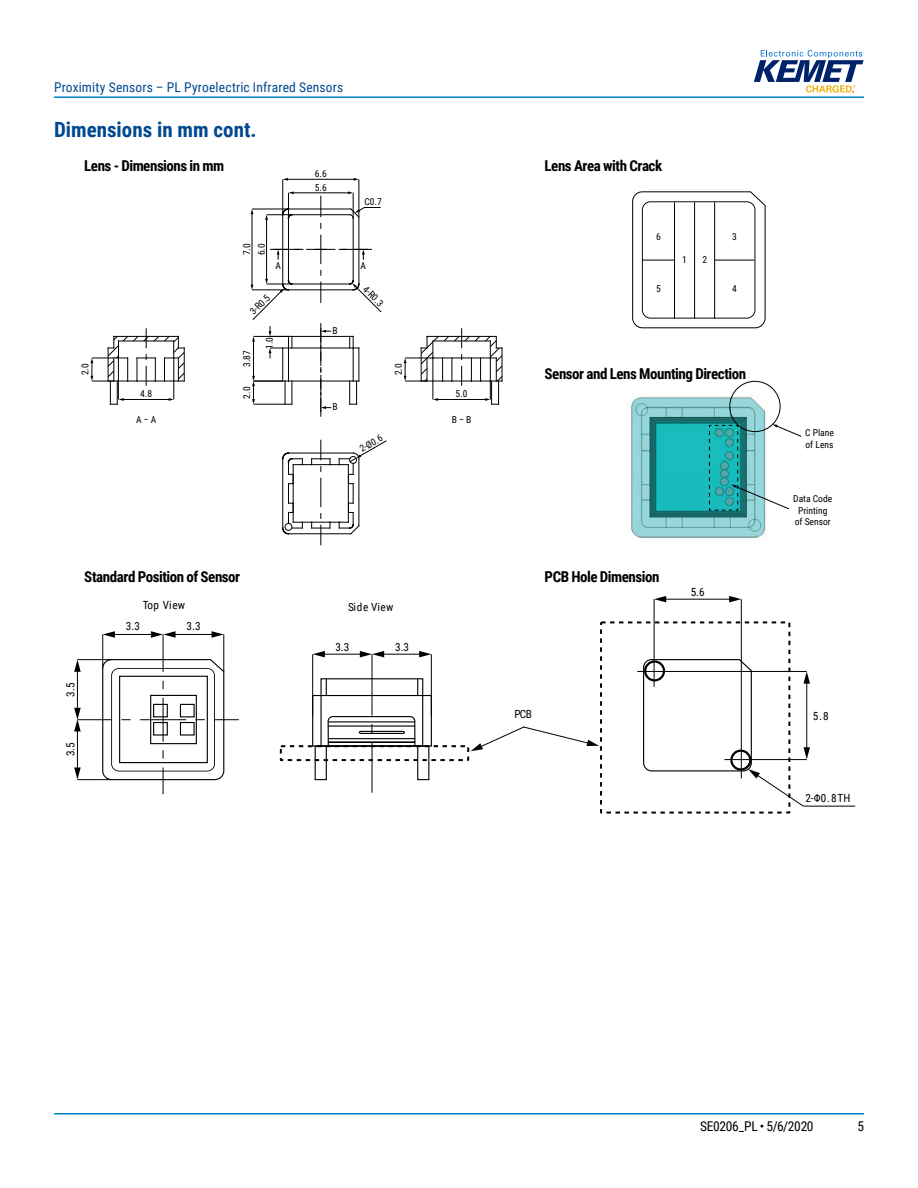
<style>
.page{position:relative;width:918px;height:1188px;background:#fff}
.page>*{position:absolute;margin:0;border:0;box-sizing:border-box;transform-origin:0 0}
.t1{font:700 21px "Roboto Condensed";color:#004990}
.t2{font:700 15px "Roboto Condensed";letter-spacing:-.03em;color:#000}
.t3{font:13.5px "Roboto Condensed";letter-spacing:.015em;color:#004990}
.t4{font:13.5px "Roboto Condensed";letter-spacing:-.025em;color:#000}
.t5{font:11.25px "Roboto Condensed";letter-spacing:.02em;color:#000}
.t6{font:9.6px/11.4px "Roboto Condensed";color:#000}
</style>
<div class="page">
<hr style="left:54px;top:1113px;width:810px;height:2px;background:#007dc3">
<hr style="left:54px;top:96px;width:810px;height:2px;background:#007dc3">
<svg style="left:754px;top:50px;width:110px;height:43px"></svg>
<img style="left:629px;top:394px;width:137px;height:145px">
<div style="left:730px;top:381px;width:50px;height:51px;border:1px solid #000;border-radius:50%"></div>
<hr style="left:358px;top:348px;width:1px;height:33px;background:#000">
<hr style="left:353px;top:348px;width:1px;height:33px;background:#000">
<hr style="left:288px;top:381px;width:65px;height:1px;background:#000">
<hr style="left:288px;top:348px;width:1px;height:33px;background:#000">
<hr style="left:288px;top:348px;width:65px;height:1px;background:#000">
<hr style="left:282px;top:348px;width:1px;height:33px;background:#000">
<svg style="left:349px;top:381px;width:10px;height:24px"></svg>
<svg style="left:349px;top:336px;width:10px;height:13px"></svg>
<hr style="left:292px;top:336px;width:58px;height:1px;background:#000">
<hr style="left:254px;top:336px;width:34px;height:1px;background:#000">
<hr style="left:253px;top:341px;width:1px;height:36px;background:#000">
<svg style="left:252px;top:336px;width:3px;height:6px"></svg>
<svg style="left:252px;top:376px;width:40px;height:29px"></svg>
<hr style="left:321px;top:323px;width:1px;height:38px;background:#000">
<hr style="left:321px;top:379px;width:1px;height:38px;background:#000">
<svg style="left:282px;top:440px;width:105px;height:105px"></svg>
<hr style="left:292px;top:284px;width:58px;height:1px;background:#000">
<hr style="left:288px;top:218px;width:1px;height:63px;background:#000">
<hr style="left:292px;top:214px;width:58px;height:1px;background:#000">
<hr style="left:353px;top:218px;width:1px;height:63px;background:#000">
<hr style="left:288px;top:289px;width:65px;height:1px;background:#000">
<hr style="left:282px;top:215px;width:1px;height:69px;background:#000">
<hr style="left:288px;top:209px;width:63px;height:1px;background:#000">
<hr style="left:358px;top:217px;width:1px;height:67px;background:#000">
<hr style="left:252px;top:209px;width:36px;height:1px;background:#000">
<hr style="left:252px;top:213px;width:1px;height:73px;background:#000">
<svg style="left:349px;top:280px;width:33px;height:33px"></svg>
<hr style="left:282px;top:179px;width:1px;height:36px;background:#000">
<hr style="left:359px;top:179px;width:1px;height:38px;background:#000">
<hr style="left:287px;top:179px;width:68px;height:1px;background:#000">
<svg style="left:283px;top:178px;width:5px;height:3px"></svg>
<hr style="left:306px;top:249px;width:30px;height:1px;background:#000">
<svg style="left:276px;top:250px;width:8px;height:10px"></svg>
<svg style="left:321px;top:196px;width:1px;height:21px"></svg>
<svg style="left:321px;top:282px;width:1px;height:21px"></svg>
<hr style="left:339px;top:249px;width:33px;height:1px;background:#000">
<svg style="left:315px;top:235px;width:12px;height:29px"></svg>
<hr style="left:270px;top:249px;width:33px;height:1px;background:#000">
<hr style="left:293px;top:193px;width:56px;height:1px;background:#000">
<svg style="left:348px;top:191px;width:33px;height:28px"></svg>
<hr style="left:266px;top:219px;width:1px;height:61px;background:#000">
<svg style="left:265px;top:191px;width:29px;height:29px"></svg>
<svg style="left:251px;top:279px;width:42px;height:41px"></svg>
<svg style="left:91px;top:328px;width:94px;height:77px"></svg>
<svg style="left:404px;top:328px;width:99px;height:77px"></svg>
<svg style="left:269px;top:326px;width:23px;height:32px"></svg>
<svg style="left:321px;top:328px;width:10px;height:84px"></svg>
<svg style="left:353px;top:250px;width:12px;height:10px"></svg>
<svg style="left:632px;top:191px;width:134px;height:138px"></svg>
<hr style="left:674px;top:202px;width:1px;height:117px;background:#000">
<hr style="left:694px;top:202px;width:1px;height:117px;background:#000">
<hr style="left:714px;top:202px;width:1px;height:117px;background:#000">
<hr style="left:642px;top:260px;width:33px;height:1px;background:#000">
<hr style="left:715px;top:260px;width:39px;height:1px;background:#000">
<svg style="left:709px;top:424px;width:93px;height:87px"></svg>
<div style="left:280px;top:745px;width:189px;height:16px;border:2px dashed #000"></div>
<div style="left:600px;top:621px;width:190px;height:193px;border:2px dashed #000"></div>
<svg style="left:471px;top:726px;width:128px;height:25px"></svg>
<hr style="left:664px;top:599px;width:67px;height:1px;background:#000">
<svg style="left:655px;top:596px;width:11px;height:6px"></svg>
<svg style="left:729px;top:596px;width:12px;height:6px"></svg>
<hr style="left:654px;top:599px;width:1px;height:88px;background:#000">
<hr style="left:741px;top:599px;width:1px;height:179px;background:#000">
<hr style="left:637px;top:671px;width:170px;height:1px;background:#000">
<hr style="left:804px;top:806px;width:51px;height:1px;background:#000">
<svg style="left:642px;top:659px;width:168px;height:148px"></svg>
<hr style="left:77px;top:719px;width:35px;height:1px;background:#000">
<svg style="left:102px;top:659px;width:137px;height:135px"></svg>
<hr style="left:163px;top:634px;width:1px;height:38px;background:#000">
<hr style="left:77px;top:779px;width:35px;height:1px;background:#000">
<hr style="left:77px;top:659px;width:35px;height:1px;background:#000">
<hr style="left:102px;top:634px;width:1px;height:34px;background:#000">
<hr style="left:224px;top:634px;width:1px;height:38px;background:#000">
<div style="left:119px;top:676px;width:89px;height:87px;border:1px solid #000"></div>
<div style="left:150px;top:695px;width:47px;height:49px;border:1px solid #000"></div>
<div style="left:153px;top:704px;width:15px;height:13px;border:1px solid #000"></div>
<div style="left:153px;top:722px;width:15px;height:14px;border:1px solid #000"></div>
<div style="left:180px;top:704px;width:15px;height:13px;border:1px solid #000"></div>
<div style="left:180px;top:722px;width:15px;height:14px;border:1px solid #000"></div>
<hr style="left:113px;top:634px;width:40px;height:1px;background:#000">
<svg style="left:103px;top:631px;width:12px;height:7px"></svg>
<hr style="left:77px;top:670px;width:1px;height:40px;background:#000">
<svg style="left:74px;top:660px;width:7px;height:12px"></svg>
<hr style="left:77px;top:729px;width:1px;height:41px;background:#000">
<svg style="left:74px;top:708px;width:7px;height:23px"></svg>
<svg style="left:74px;top:767px;width:7px;height:13px"></svg>
<hr style="left:173px;top:634px;width:41px;height:1px;background:#000">
<svg style="left:151px;top:631px;width:25px;height:7px"></svg>
<svg style="left:212px;top:631px;width:12px;height:7px"></svg>
<hr style="left:372px;top:742px;width:1px;height:51px;background:#000">
<div style="left:315px;top:745px;width:12px;height:35px;border:1px solid #000"></div>
<div style="left:417px;top:745px;width:12px;height:35px;border:1px solid #000"></div>
<hr style="left:312px;top:654px;width:1px;height:62px;background:#000">
<hr style="left:431px;top:654px;width:1px;height:62px;background:#000">
<div style="left:328px;top:742px;width:87px;height:5px;border:1px solid #000"></div>
<svg style="left:313px;top:651px;width:118px;height:92px"></svg>
<h3 class="t3" style="left:54px;top:78px;width:291px">Proximity Sensors – PL Pyroelectric Infrared Sensors</h3>
<h1 class="t1" style="left:54px;top:115px;width:204px">Dimensions in mm cont.</h1>
<h2 class="t2" style="left:84px;top:155px;width:142px">Lens - Dimensions in mm</h2>
<h2 class="t2" style="left:545px;top:155px;width:119px">Lens Area with Crack</h2>
<p class="t6" style="left:315px;top:168px;width:13px">6.6</p>
<p class="t6" style="left:239px;top:255px;width:14px;line-height:14.7px;rotate:-90deg">7.0<br>6.0</p>
<p class="t6" style="left:275px;top:259px;width:7px">A</p>
<p class="t6" style="left:247px;top:309px;width:26px;rotate:-45deg">3-R0.5</p>
<p class="t6" style="left:263px;top:349px;width:13px;rotate:-90deg">1.0</p>
<p class="t6" style="left:315px;top:181px;width:13px">5.6</p>
<p class="t6" style="left:332px;top:324px;width:7px">B</p>
<p class="t6" style="left:364px;top:196px;width:19px">C0.7</p>
<p class="t6" style="left:361px;top:259px;width:7px">A</p>
<p class="t6" style="left:369px;top:283px;width:26px;rotate:45deg">4-R0.3</p>
<p class="t6" style="left:241px;top:367px;width:18px;rotate:-90deg">3.87</p>
<p class="t6" style="left:79px;top:375px;width:13px;rotate:-90deg">2.0</p>
<p class="t6" style="left:393px;top:375px;width:13px;rotate:-90deg">2.0</p>
<p class="t6" style="left:140px;top:388px;width:13px">4.8</p>
<p class="t6" style="left:241px;top:399px;width:13px;rotate:-90deg">2.0</p>
<p class="t6" style="left:332px;top:401px;width:7px">B</p>
<p class="t6" style="left:456px;top:387px;width:13px">5.0</p>
<p class="t6" style="left:136px;top:413px;width:22px">A − A</p>
<p class="t6" style="left:452px;top:413px;width:21px">B − B</p>
<p class="t6" style="left:357px;top:444px;width:26px;rotate:-30deg">2-Ø0.6</p>
<p class="t6" style="left:656px;top:230px;width:6px">6</p>
<p class="t6" style="left:656px;top:282px;width:6px">5</p>
<p class="t6" style="left:682px;top:253px;width:6px">1</p>
<p class="t6" style="left:702px;top:253px;width:6px">2</p>
<p class="t6" style="left:732px;top:230px;width:6px">3</p>
<p class="t6" style="left:732px;top:282px;width:6px">4</p>
<h2 class="t2" style="left:545px;top:363px;width:203px">Sensor and Lens Mounting Direction</h2>
<h2 class="t2" style="left:84px;top:566px;width:157px">Standard Position of Sensor</h2>
<h2 class="t2" style="left:545px;top:566px;width:116px">PCB Hole Dimension</h2>
<p class="t5" style="left:143px;top:597px;width:44px">Top View</p>
<p class="t5" style="left:348px;top:599px;width:47px">Side View</p>
<p class="t5" style="left:126px;top:618px;width:16px">3.3</p>
<p class="t5" style="left:187px;top:618px;width:16px">3.3</p>
<p class="t5" style="left:335px;top:639px;width:16px">3.3</p>
<p class="t5" style="left:395px;top:639px;width:16px">3.3</p>
<p class="t5" style="left:63px;top:697px;width:16px;rotate:-90deg">3.5</p>
<p class="t5" style="left:691px;top:584px;width:16px">5.6</p>
<p class="t6" style="left:805px;top:427px;width:30px">C Plane of Lens</p>
<p class="t6" style="left:793px;top:493px;width:41px;text-align:center">Data Code<br>Printing of Sensor</p>
<p class="t5" style="left:63px;top:756px;width:16px;rotate:-90deg">3.5</p>
<p class="t5" style="left:515px;top:706px;width:19px">PCB</p>
<p class="t5" style="left:813px;top:709px;width:17px">5.8</p>
<p class="t5" style="left:805px;top:790px;width:47px">2-Φ0.8TH</p>
<h3 class="t4" style="left:700px;top:1116px;width:115px">SE0206_PL • 5/6/2020</h3>
<h3 class="t4" style="left:857px;top:1116px;width:8px">5</h3>
</div>
